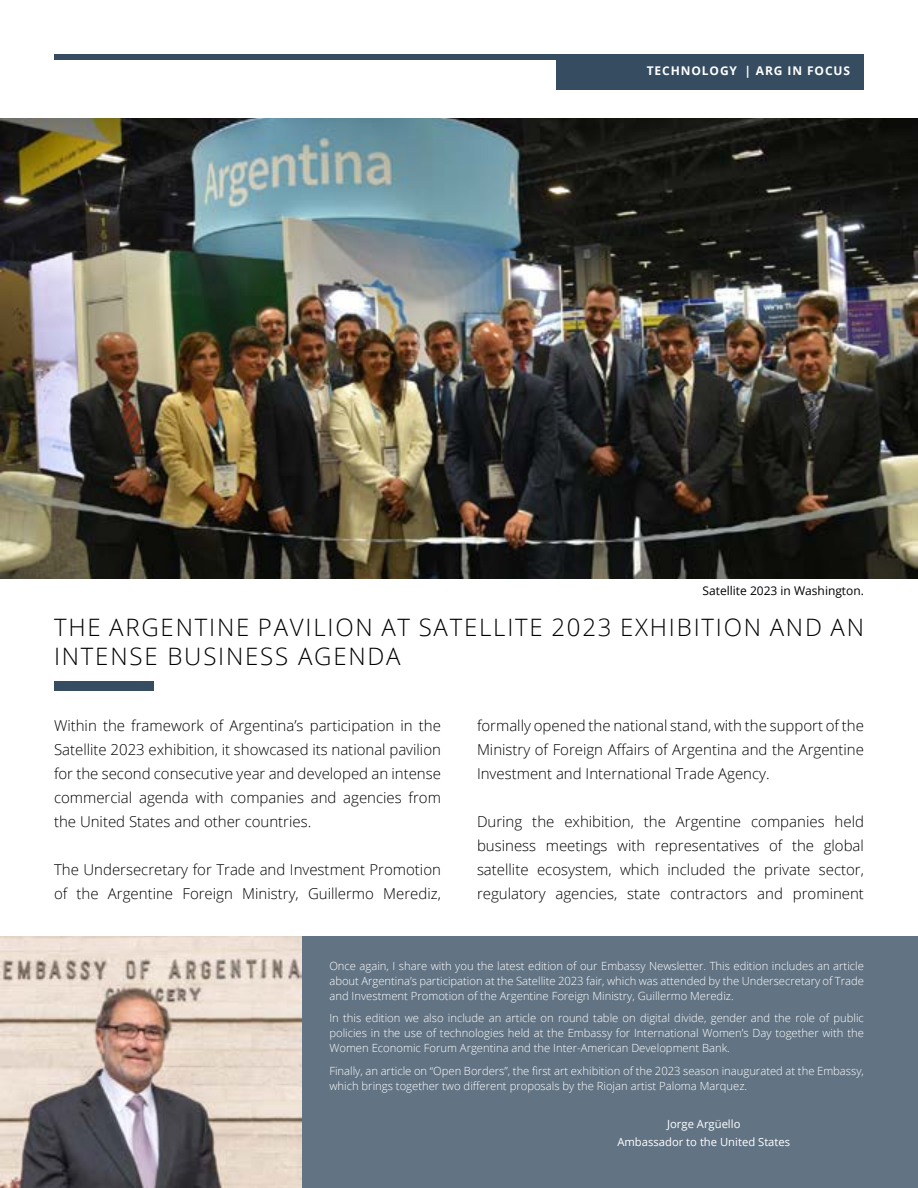
<style>
.page{position:relative;width:918px;height:1188px;background:#fff}
.page>*{position:absolute;margin:0;border:0;box-sizing:border-box;transform-origin:0 0}
.t1{font:300 24px/28.8px "Open Sans";letter-spacing:.075em;color:#000}
.t2{font:300 15px/24px "Open Sans";color:#000;text-align:justify}
.t3{font:12px "Open Sans";color:#000}
.t4{font:700 12px "Open Sans";letter-spacing:.075em;color:#fff}
.t5{font:300 11.25px/15px "Open Sans";color:#fff;text-align:justify}
.t6{font:11.25px/18px "Open Sans";color:#fff;text-align:center}
</style>
<div class="page">
<div style="left:54px;top:54px;width:810px;height:5px;background:#364d61"></div>
<div style="left:556px;top:54px;width:308px;height:36px;background:#364d61"></div>
<img style="left:0;top:118px;width:918px;height:461px">
<div style="left:54px;top:681px;width:100px;height:10px;background:#364d61"></div>
<div style="left:54px;top:936px;width:864px;height:252px;background:#627484"></div>
<img style="left:0;top:936px;width:302px;height:252px">
<p class="t4" style="left:647px;top:62px;width:205px">TECHNO LOGY | ARG IN FOCUS</p>
<p class="t3" style="left:703px;top:582px;width:163px">Satellite 2023 in Washington.</p>
<h1 class="t1" style="left:54px;top:613px;width:812px">THE ARGENTINE PAVILION AT SATELLITE 2023 EXHIBITION AND AN<br>INTENSE BUSINESS AGENDA</h1>
<p class="t2" style="left:54px;top:713px;width:389px">Within the framework of Argentina’s participation in the Satellite 2023 exhibition, it showcased its national pavilion for the second consecutive year and developed an intense commercial agenda with companies and agencies from the United States and other countries.</p>
<h2 class="t2" style="left:54px;top:857px;width:389px">The Undersecretary for Trade and Investment Promotion of the Argentine Foreign Ministry, Guillermo Merediz,</h2>
<h2 class="t2" style="left:477px;top:713px;width:389px">formally opened the national stand, with the support of the Ministry of Foreign Affairs of Argentina and the Argentine Investment and International Trade Agency.</h2>
<h2 class="t2" style="left:477px;top:809px;width:389px">During the exhibition, the Argentine companies held business meetings with representatives of the global satellite ecosystem, which included the private sector, regulatory agencies, state contractors and prominent</h2>
<p class="t5" style="left:329px;top:958px;width:536px">Once again, I share with you the latest edition of our Embassy Newsletter. This edition includes an article about Argentina’s participation at the Satellite 2023 fair, which was attended by the Undersecretary of Trade and Investment Promotion of the Argentine Foreign Ministry, Guillermo Merediz.</p>
<p class="t5" style="left:329px;top:1010px;width:536px">In this edition we also include an article on round table on digital divide, gender and the role of public policies in the use of technologies held at the Embassy for International Women’s Day together with the Women Economic Forum Argentina and the Inter-American Development Bank.</p>
<p class="t5" style="left:329px;top:1063px;width:536px">Finally, an article on “Open Borders”, the first art exhibition of the 2023 season inaugurated at the Embassy, which brings together two different proposals by the Riojan artist Paloma Marquez.</p>
<p class="t6" style="left:617px;top:1115px;width:174px">Jorge Argüello<br>Ambassador to the United States</p>
</div>
